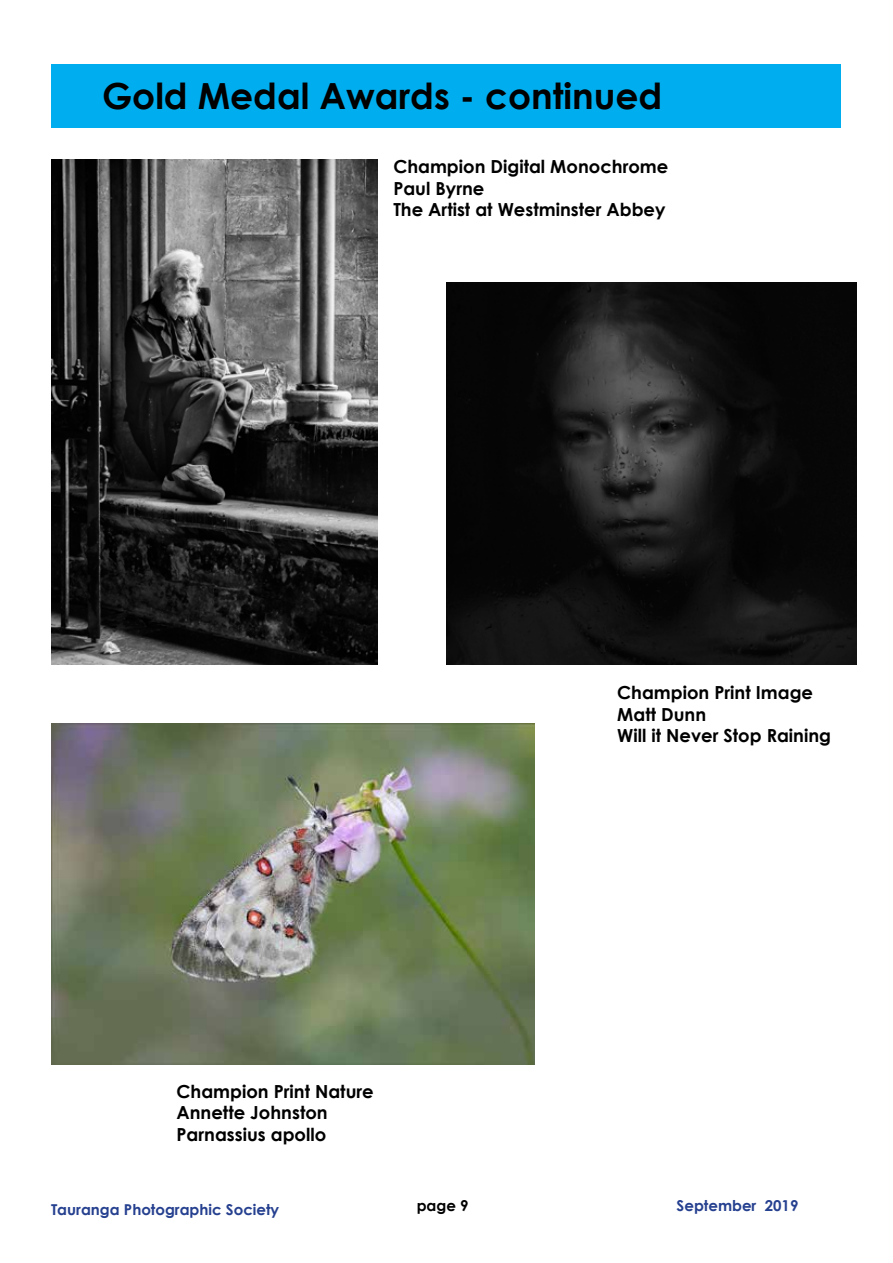
<style>
.page{position:relative;width:893px;height:1263px;background:#fff}
.page>*{position:absolute;margin:0;border:0;box-sizing:border-box;transform-origin:0 0}
.t1{font:700 36px "Century Gothic";color:#000}
.t2{font:700 18px/21.6px "Century Gothic";color:#000}
.t3{font:700 15px "Century Gothic";color:#25408f}
.t4{font:700 15px "Century Gothic";color:#000}
</style>
<div class="page">
<div style="left:52px;top:65px;width:789px;height:63px;background:#00aeef"></div>
<img style="left:52px;top:159px;width:325px;height:505px">
<img style="left:446px;top:282px;width:411px;height:382px">
<img style="left:52px;top:723px;width:482px;height:341px">
<h1 class="t1" style="left:102px;top:68px;width:562px">Gold Medal Awards - continued</h1>
<p class="t2" style="left:393px;top:155px;width:277px">Champion Digital Monochrome<br>Paul Byrne<br>The Artist at Westminster Abbey</p>
<p class="t2" style="left:176px;top:1080px;width:199px">Champion Print Nature<br>Annette Johnston<br>Parnassius apollo</p>
<p class="t2" style="left:617px;top:681px;width:215px">Champion Print Image<br>Matt Dunn<br>Will it Never Stop Raining</p>
<p class="t3" style="left:51px;top:1198px;width:230px">Tauranga Photographic Society</p>
<p class="t4" style="left:417px;top:1194px;width:53px">page 9</p>
<p class="t3" style="left:677px;top:1194px;width:123px">September 2019</p>
</div>
